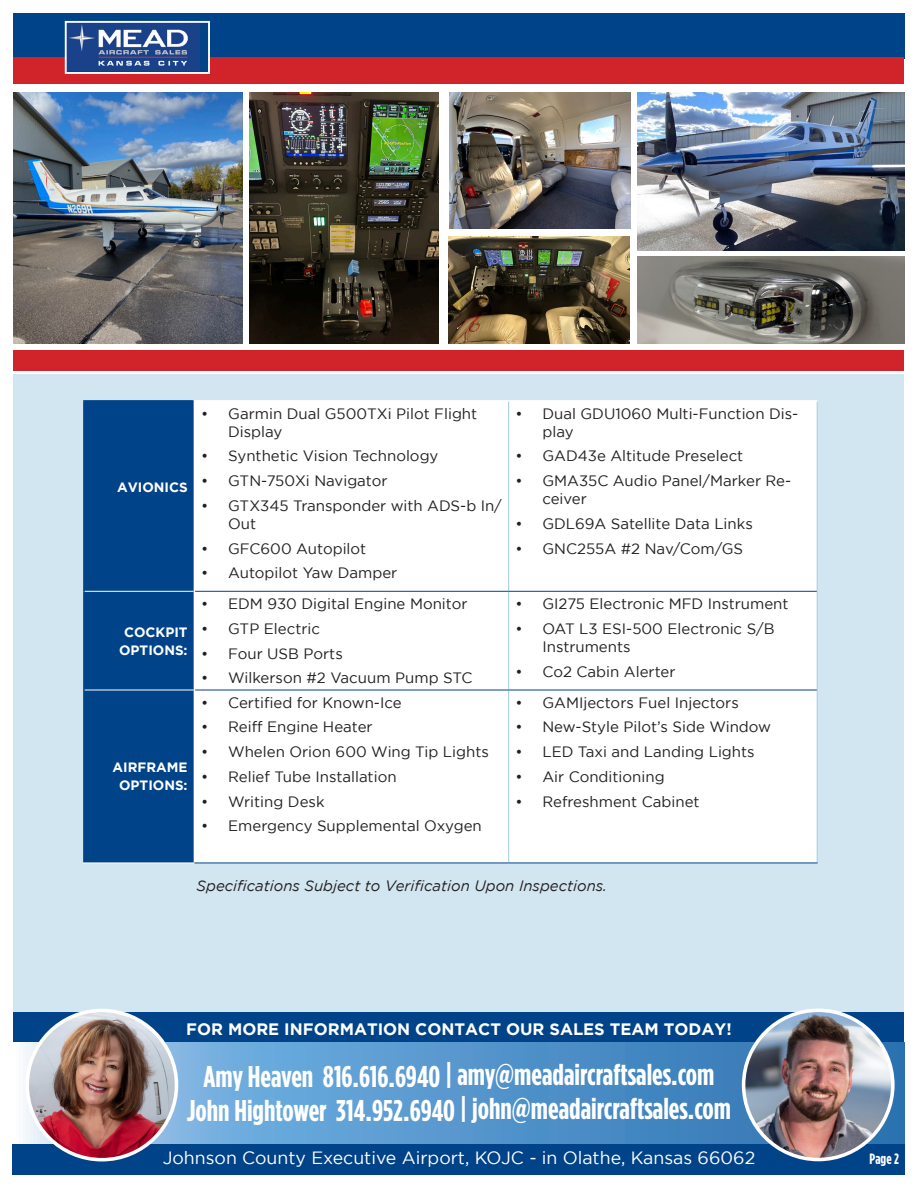
<style>
.page{position:relative;width:918px;height:1188px;background:#fff}
.page>*{position:absolute;margin:0;border:0;box-sizing:border-box;transform-origin:0 0}
.t1{font:700 30px "Gotham Condensed";color:#fff}
.t2{font:17.7px "Gotham";color:#fff}
.t3{font:700 16.5px "Gotham";color:#fff}
.t4{font:15px/18px "Gotham";color:#231f20}
.t5{font:italic 15px "Gotham";color:#231f20}
.t6{font:700 15px "Gotham Condensed";color:#fff}
.t7{font:700 13.5px/18px "Gotham";color:#fff;text-align:center}
</style>
<div class="page">
<div style="left:14px;top:374px;width:890px;height:646px;background:#d2e6f2"></div>
<div style="left:14px;top:350px;width:890px;height:20px;background:#d1232a"></div>
<div style="left:14px;top:13px;width:891px;height:45px;background:#004389"></div>
<div style="left:14px;top:57px;width:890px;height:26px;background:#d1232a"></div>
<svg style="left:68px;top:24px;width:139px;height:47px"></svg>
<img style="left:68px;top:24px;width:131px;height:46px">
<div style="left:65px;top:21px;width:145px;height:53px;border:2px solid #fff"></div>
<div style="left:85px;top:402px;width:109px;height:461px;background:#004389"></div>
<div style="left:195px;top:402px;width:622px;height:461px;background:#fff"></div>
<hr style="left:83px;top:400px;width:111px;height:2px;background:#004389">
<hr style="left:83px;top:402px;width:2px;height:189px;background:#004389">
<hr style="left:83px;top:591px;width:2px;height:99px;background:#004389">
<hr style="left:83px;top:690px;width:2px;height:173px;background:#004389">
<hr style="left:85px;top:591px;width:109px;height:1px;background:#fff">
<hr style="left:85px;top:690px;width:109px;height:1px;background:#fff">
<hr style="left:83px;top:863px;width:111px;height:1px;background:#fff">
<hr style="left:194px;top:400px;width:315px;height:2px;background:#fff">
<hr style="left:194px;top:402px;width:1px;height:189px;background:#fff">
<hr style="left:509px;top:400px;width:309px;height:2px;background:#fff">
<hr style="left:194px;top:591px;width:1px;height:99px;background:#fff">
<hr style="left:194px;top:690px;width:1px;height:173px;background:#fff">
<hr style="left:508px;top:402px;width:1px;height:189px;background:#a2cbe5">
<hr style="left:817px;top:402px;width:1px;height:189px;background:#a2cbe5">
<hr style="left:508px;top:592px;width:1px;height:98px;background:#a2cbe5">
<hr style="left:817px;top:591px;width:1px;height:99px;background:#a2cbe5">
<hr style="left:508px;top:690px;width:1px;height:173px;background:#a2cbe5">
<hr style="left:817px;top:690px;width:1px;height:173px;background:#a2cbe5">
<hr style="left:195px;top:591px;width:314px;height:1px;background:#004389">
<hr style="left:509px;top:591px;width:308px;height:1px;background:#004389">
<hr style="left:195px;top:690px;width:314px;height:1px;background:#004389">
<hr style="left:509px;top:690px;width:308px;height:1px;background:#004389">
<hr style="left:194px;top:863px;width:315px;height:1px;background:#004389">
<hr style="left:509px;top:863px;width:309px;height:1px;background:#004389">
<div style="left:14px;top:1012px;width:890px;height:32px;background:#004389"></div>
<div style="left:12px;top:1143px;width:892px;height:31px;background:#004389"></div>
<svg style="left:14px;top:1043px;width:890px;height:100px;background:#5c9ace"></svg>
<img style="left:27px;top:1010px;width:149px;height:150px;border-radius:75px">
<div style="left:25px;top:1009px;width:153px;height:152px;border:4px solid #fff;border-radius:50%"></div>
<img style="left:744px;top:1010px;width:149px;height:150px;border-radius:75px">
<div style="left:742px;top:1009px;width:153px;height:152px;border:4px solid #fff;border-radius:50%"></div>
<img style="left:448px;top:237px;width:181px;height:106px">
<img style="left:249px;top:93px;width:190px;height:250px">
<img style="left:637px;top:256px;width:267px;height:87px">
<img style="left:449px;top:93px;width:182px;height:136px">
<img style="left:637px;top:93px;width:267px;height:157px">
<img style="left:14px;top:93px;width:229px;height:250px">
<p class="t7" style="left:117px;top:478px;width:72px">AVIONICS</p>
<p class="t7" style="left:119px;top:622px;width:70px">COCKPIT<br>OPTIONS:</p>
<p class="t7" style="left:113px;top:758px;width:77px">AIRFRAME<br>OPTIONS:</p>
<p class="t4" style="left:228px;top:404px;width:251px;text-indent:-27px">• Garmin Dual G500TXi Pilot Flight<br>Display</p>
<p class="t4" style="left:201px;top:447px;width:239px">• Synthetic Vision Technology</p>
<p class="t4" style="left:201px;top:472px;width:188px">• GTN-750Xi Navigator</p>
<p class="t4" style="left:228px;top:496px;width:275px;text-indent:-27px">• GTX345 Transponder with ADS-b In/<br>Out</p>
<p class="t4" style="left:201px;top:539px;width:167px">• GFC600 Autopilot</p>
<p class="t4" style="left:201px;top:564px;width:198px">• Autopilot Yaw Damper</p>
<p class="t4" style="left:201px;top:594px;width:268px">• EDM 930 Digital Engine Monitor</p>
<p class="t4" style="left:201px;top:619px;width:120px">• GTP Electric</p>
<p class="t4" style="left:201px;top:644px;width:143px">• Four USB Ports</p>
<p class="t4" style="left:201px;top:669px;width:273px">• Wilkerson #2 Vacuum Pump STC</p>
<p class="t4" style="left:201px;top:693px;width:202px">• Certified for Known-Ice</p>
<p class="t4" style="left:201px;top:718px;width:173px">• Reiff Engine Heater</p>
<p class="t4" style="left:201px;top:743px;width:289px">• Whelen Orion 600 Wing Tip Lights</p>
<p class="t4" style="left:201px;top:767px;width:197px">• Relief Tube Installation</p>
<p class="t4" style="left:201px;top:792px;width:125px">• Writing Desk</p>
<p class="t4" style="left:201px;top:817px;width:282px">• Emergency Supplemental Oxygen</p>
<p class="t4" style="left:542px;top:404px;width:257px;text-indent:-27px">• Dual GDU1060 Multi-Function Dis&shy;play</p>
<p class="t4" style="left:515px;top:447px;width:229px">• GAD43e Altitude Preselect</p>
<p class="t4" style="left:542px;top:472px;width:250px;text-indent:-27px">• GMA35C Audio Panel/Marker Re&shy;ceiver</p>
<p class="t4" style="left:515px;top:514px;width:239px">• GDL69A Satellite Data Links</p>
<p class="t4" style="left:515px;top:539px;width:229px">• GNC255A #2 Nav/Com/GS</p>
<p class="t4" style="left:515px;top:594px;width:275px">• GI275 Electronic MFD Instrument</p>
<p class="t4" style="left:542px;top:619px;width:234px;text-indent:-27px">• OAT L3 ESI-500 Electronic S/B<br>Instruments</p>
<p class="t4" style="left:515px;top:662px;width:162px">• Co2 Cabin Alerter</p>
<p class="t4" style="left:515px;top:693px;width:225px">• GAMIjectors Fuel Injectors</p>
<p class="t4" style="left:515px;top:718px;width:257px">• New-Style Pilot’s Side Window</p>
<p class="t4" style="left:515px;top:743px;width:241px">• LED Taxi and Landing Lights</p>
<p class="t4" style="left:515px;top:767px;width:151px">• Air Conditioning</p>
<p class="t4" style="left:515px;top:792px;width:186px">• Refreshment Cabinet</p>
<p class="t5" style="left:197px;top:878px;width:412px">Specifications Subject to Verification Upon Inspections.</p>
<p class="t3" style="left:186px;top:1020px;width:547px">FOR MORE INFORMATION CONTACT OUR SALES TEAM TODAY!</p>
<p class="t1" style="left:203px;top:1058px;width:513px">Amy Heaven 816.616.6940 | amy@meadaircraftsales.com</p>
<p class="t1" style="left:187px;top:1092px;width:546px">John Hightower 314.952.6940 | john@meadaircraftsales.com</p>
<p class="t2" style="left:163px;top:1148px;width:594px">Johnson County Executive Airport, KOJC - in Olathe, Kansas 66062</p>
<p class="t6" style="left:870px;top:1151px;width:31px">Page 2</p>
</div>
